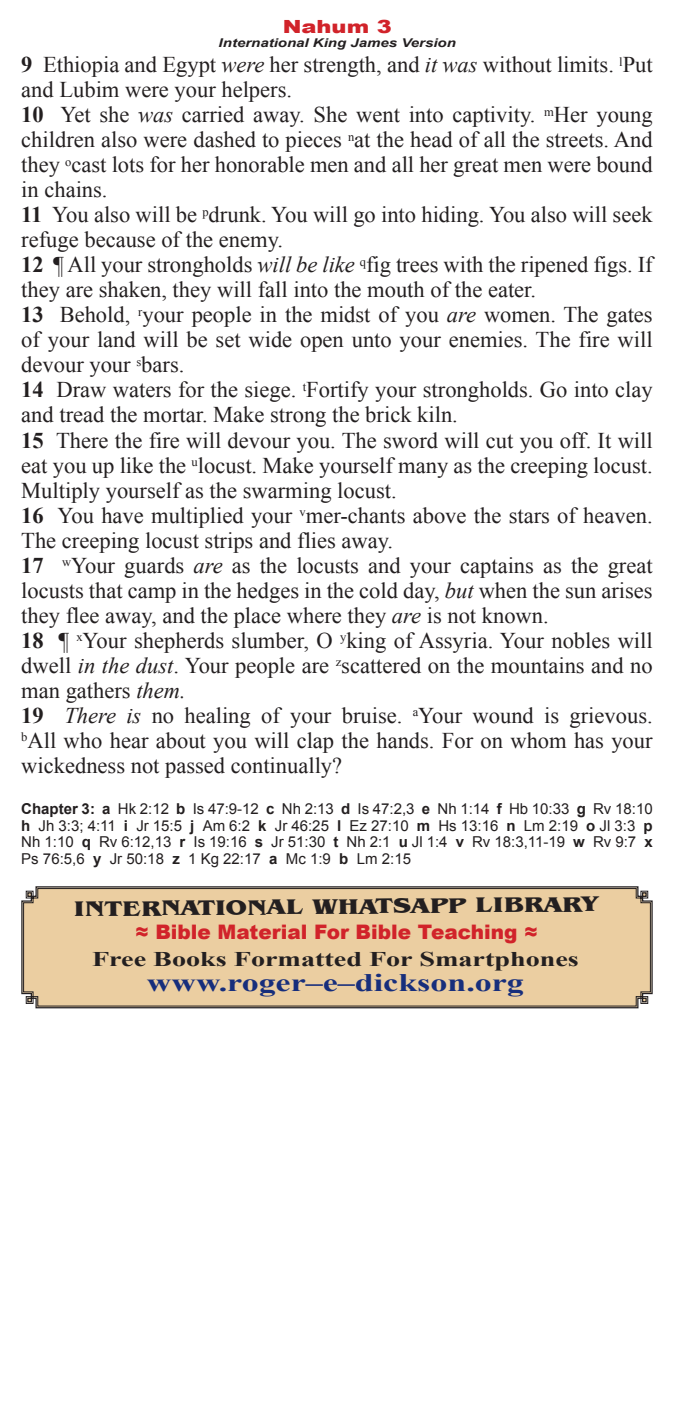
<style>
.page{position:relative;width:674px;height:1418px;background:#fff}
.page>*{position:absolute;margin:0;border:0;box-sizing:border-box;transform-origin:0 0}
.t1{font:700 25.25px "Times New Roman";color:#172e7c;scale:1.35 1}
.t2{font:22.5px/25px "Times New Roman";color:#231f20}
.t3{font:700 21.5px "Benguiat IT Cby BT";color:#231f20;scale:1.28 1}
.t4{font:700 20.75px "Times New Roman";color:#231f20;scale:1.35 1}
.t5{font:900 20px "Arial";color:#d1232a}
.t6{font:900 18px "Arial";color:#d1232a;scale:1.24 1}
.t7{font:15px/16.5px "Arial";color:#231f20;text-align:justify}
.t8{font:italic 700 12px "Arial";color:#231f20;scale:1.24 1}
.s1{font-weight:700}
.s2{font-style:italic}
</style>
<div class="page">
<svg style="left:21px;top:886px;width:632px;height:123px;background:#7b7571"></svg>
<div style="left:23px;top:888px;width:627px;height:118px;background:#ebcea1"></div>
<p class="t6" style="left:283px;top:13px;width:89px">Nahum 3</p>
<p class="t8" style="left:218px;top:35px;width:193px">International King James Version</p>
<p class="t2" style="left:21px;top:52px;width:632px"><span class="s1">9</span> Ethiopia and Egypt <span class="s2">were</span> her strength, and <span class="s2">it was</span> without limits. <sup>l</sup>Put and Lubim were your helpers.<br><span class="s1">10</span> Yet she <span class="s2">was</span> carried away. She went into captivity. <sup>m</sup>Her young children also were dashed to pieces <sup>n</sup>at the head of all the streets. And they <sup>o</sup>cast lots for her honorable men and all her great men were bound in chains.<br><span class="s1">11</span> You also will be <sup>p</sup>drunk. You will go into hiding. You also will seek refuge because of the enemy.<br><span class="s1">12</span> ¶ All your strongholds <span class="s2">will be like</span> <sup>q</sup>fig trees with the ripened figs. If they are shaken, they will fall into the mouth of the eater.<br><span class="s1">13</span> Behold, <sup>r</sup>your people in the midst of you <span class="s2">are</span> women. The gates of your land will be set wide open unto your enemies. The fire will devour your <sup>s</sup>bars.<br><span class="s1">14</span> Draw waters for the siege. <sup>t</sup>Fortify your strongholds. Go into clay and tread the mortar. Make strong the brick kiln.<br><span class="s1">15</span> There the fire will devour you. The sword will cut you off. It will eat you up like the <sup>u</sup>locust. Make yourself many as the creeping locust.<br>Multiply yourself as the swarming locust.<br><span class="s1">16</span> You have multiplied your <sup>v</sup>mer-chants above the stars of heaven.<br>The creeping locust strips and flies away.<br><span class="s1">17</span> <sup>w</sup>Your guards <span class="s2">are</span> as the locusts and your captains as the great locusts that camp in the hedges in the cold day, <span class="s2">but</span> when the sun arises they flee away, and the place where they <span class="s2">are</span> is not known.<br><span class="s1">18</span> ¶ <sup>x</sup>Your shepherds slumber, O <sup>y</sup>king of Assyria. Your nobles will dwell <span class="s2">in the dust</span>. Your people are <sup>z</sup>scattered on the mountains and no man gathers <span class="s2">them.<br></span><span class="s1">19</span> <span class="s2">There is</span> no healing of your bruise. <sup>a</sup>Your wound is grievous. <sup>b</sup>All who hear about you will clap the hands. For on whom has your wickedness not passed continually?</p>
<p class="t7" style="left:21px;top:800px;width:632px"><span class="s1">Chapter 3: a</span> Hk 2:12 <span class="s1">b</span> Is 47:9-12 <span class="s1">c</span> Nh 2:13 <span class="s1">d</span> Is 47:2,3 <span class="s1">e</span> Nh 1:14 <span class="s1">f</span> Hb 10:33 <span class="s1">g</span> Rv 18:10 <span class="s1">h</span> Jh 3:3; 4:11 <span class="s1">i</span> Jr 15:5 <span class="s1">j</span> Am 6:2 <span class="s1">k</span> Jr 46:25 <span class="s1">l</span> Ez 27:10 <span class="s1">m</span> Hs 13:16 <span class="s1">n</span> Lm 2:19 <span class="s1">o</span> Jl 3:3 <span class="s1">p </span>Nh 1:10 <span class="s1">q</span> Rv 6:12,13 <span class="s1">r</span> Is 19:16 <span class="s1">s</span> Jr 51:30 <span class="s1">t</span> Nh 2:1 <span class="s1">u</span> Jl 1:4 <span class="s1">v</span> Rv 18:3,11-19 <span class="s1">w</span> Rv 9:7 <span class="s1">x </span>Ps 76:5,6 <span class="s1">y</span> Jr 50:18 <span class="s1">z</span> 1 Kg 22:17 <span class="s1">a</span> Mc 1:9 <span class="s1">b</span> Lm 2:15</p>
<p class="t3" style="left:73px;top:897px;width:411px;rotate:-1deg">INTERNATIONAL WHATSAPP LIBRARY</p>
<p class="t5" style="left:135px;top:917px;width:403px">≈ Bible Material For Bible Teaching ≈</p>
<p class="t4" style="left:92px;top:943px;width:362px">Free Books Formatted For Smartphones</p>
<p class="t1" style="left:147px;top:964px;width:280px">www.roger–e–dickson.org</p>
</div>
